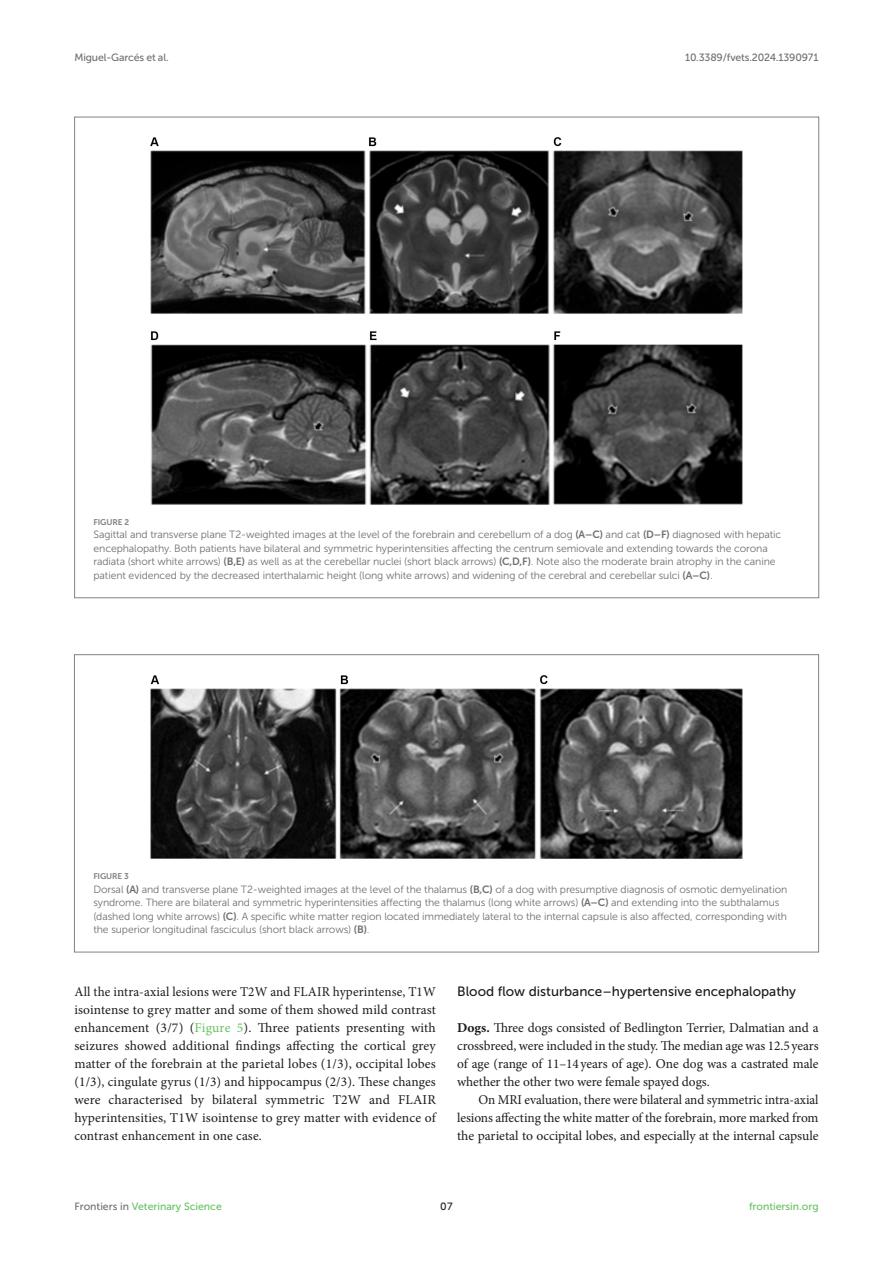
<style>
.page{position:relative;width:893px;height:1263px;background:#fff}
.page>*{position:absolute;margin:0;border:0;box-sizing:border-box;transform-origin:0 0}
.TEXT{font:13.5px/18px "Minion Pro";color:#1b1c1b;text-align:justify}
.HEAD_5{font:13.5px/18px "Minion Pro";letter-spacing:-.005em;color:#1b1c1b;text-align:justify}
.HEAD_4{font:13.5px "Museo Sans 500";color:#1b1c1b}
.FIG_LEG{font:10.5px/13.5px "Museo Sans 300";letter-spacing:-.01em;color:#706f70}
.t1{font:10.5px "Museo Sans 500";letter-spacing:-.015em;color:#706f70}
.t2{font:10.5px "Museo Sans 500";color:#65c161}
.t3{font:10.5px "Museo Sans 500";color:#1b1c1b}
.FIG_HD{font:8.25px "Museo Sans 700";letter-spacing:-.01em;color:#7e7f7f}
.s1{font-family:"Museo Sans 700"}
.s2{color:#65c161}
.s3{font-weight:700}
.s4{color:#706f70}
</style>
<div class="page">
<img style="left:150px;top:137px;width:593px;height:368px">
<img style="left:150px;top:675px;width:593px;height:184px">
<p class="t1" style="left:74px;top:51px;width:96px">Miguel-Garcés et al.</p>
<p class="t1" style="left:685px;top:51px;width:135px">10.3389/fvets.2024.1390971</p>
<p class="FIG_HD" style="left:94px;top:517px;width:37px">FIGURE 2</p>
<p class="FIG_LEG" style="left:94px;top:528px;width:689px">Sagittal and transverse plane T2-weighted images at the level of the forebrain and cerebellum of a dog <span class="s1">(A–C)</span> and cat <span class="s1">(D–F)</span> diagnosed with hepatic encephalopathy. Both patients have bilateral and symmetric hyperintensities affecting the centrum semiovale and extending towards the corona radiata (short white arrows) <span class="s1">(B,E)</span> as well as at the cerebellar nuclei (short black arrows) <span class="s1">(C,D,F)</span>. Note also the moderate brain atrophy in the canine patient evidenced by the decreased interthalamic height (long white arrows) and widening of the cerebral and cerebellar sulci <span class="s1">(A–C)</span>.</p>
<p class="FIG_HD" style="left:93px;top:872px;width:37px">FIGURE 3</p>
<p class="FIG_LEG" style="left:93px;top:882px;width:695px">Dorsal <span class="s1">(A)</span> and transverse plane T2-weighted images at the level of the thalamus <span class="s1">(B,C)</span> of a dog with presumptive diagnosis of osmotic demyelination syndrome. There are bilateral and symmetric hyperintensities affecting the thalamus (long white arrows) <span class="s1">(A–C)</span> and extending into the subthalamus (dashed long white arrows) <span class="s1">(C)</span>. A specific white matter region located immediately lateral to the internal capsule is also affected, corresponding with the superior longitudinal fasciculus (short black arrows) <span class="s1">(B)</span>.</p>
<p class="TEXT" style="left:74px;top:983px;width:363px">All the intra-axial lesions were T2W and FLAIR hyperintense, T1W isointense to grey matter and some of them showed mild contrast enhancement (3/7) (<span class="s2">Figure 5</span>). Three patients presenting with seizures showed additional findings affecting the cortical grey matter of the forebrain at the parietal lobes (1/3), occipital lobes (1/3), cingulate gyrus (1/3) and hippocampus (2/3). These changes were characterised by bilateral symmetric T2W and FLAIR hyperintensities, T1W isointense to grey matter with evidence of contrast enhancement in one case.</p>
<p class="HEAD_4" style="left:457px;top:984px;width:341px">Blood flow disturbance–hypertensive encephalopathy</p>
<p class="HEAD_5" style="left:457px;top:1019px;width:363px"><span class="s3">Dogs.</span> Three dogs consisted of Bedlington Terrier, Dalmatian and a crossbreed, were included in the study. The median age was 12.5years of age (range of 11–14years of age). One dog was a castrated male whether the other two were female spayed dogs.</p>
<p class="TEXT" style="left:457px;top:1091px;width:363px;text-indent:21px">On MRI evaluation, there were bilateral and symmetric intra-axial lesions affecting the white matter of the forebrain, more marked from the parietal to occipital lobes, and especially at the internal capsule</p>
<p class="t2" style="left:74px;top:1200px;width:149px"><span class="s4">Frontiers in</span> Veterinary Science</p>
<p class="t3" style="left:440px;top:1200px;width:14px">07</p>
<p class="t2" style="left:749px;top:1200px;width:71px">frontiersin.org</p>
</div>
